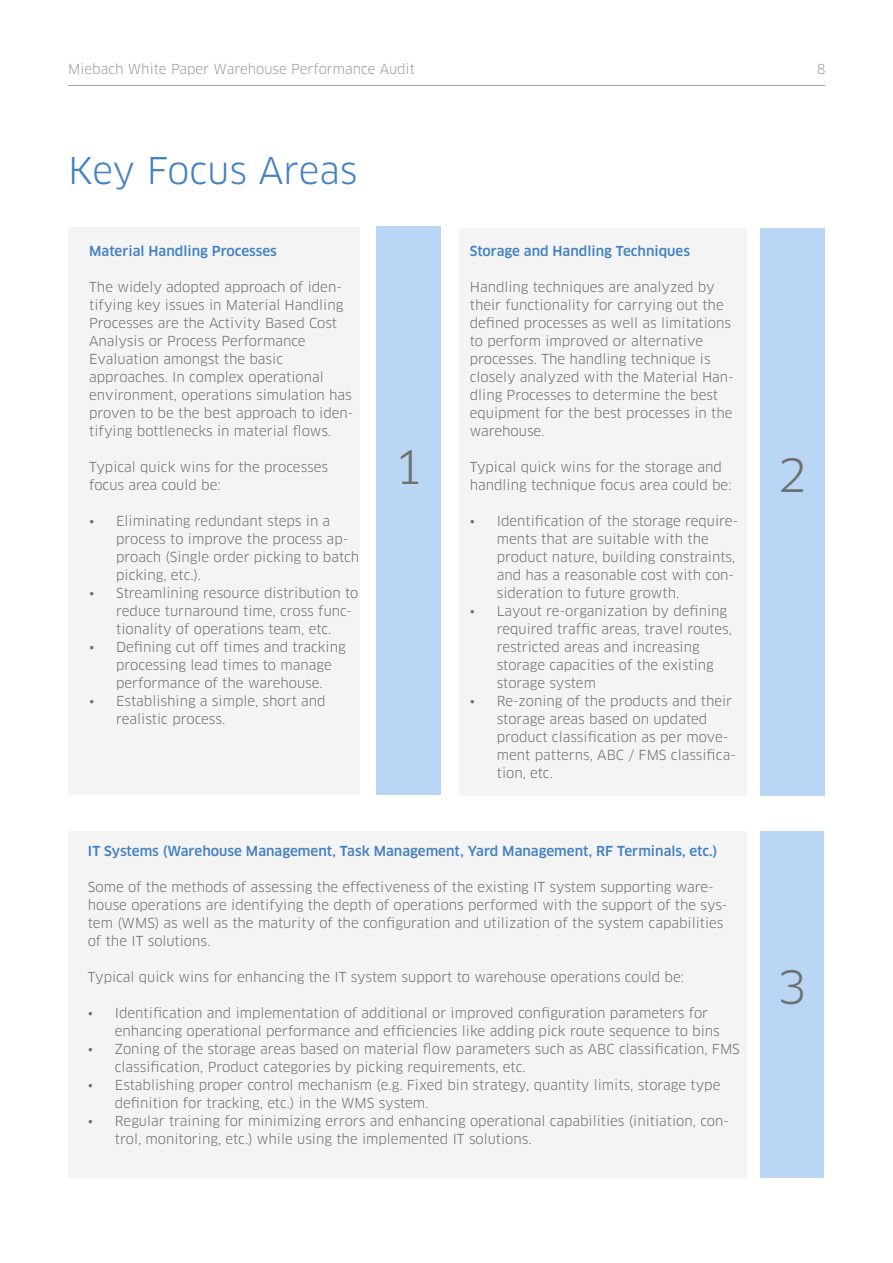
<style>
.page{position:relative;width:893px;height:1263px;background:#fff}
.page>*{position:absolute;margin:0;border:0;box-sizing:border-box;transform-origin:0 0}
.t1{font:45px "Clan Pro";color:#706f6f}
.t2{font:36px "Clan Pro";color:#4481c2}
.t3{font:13.5px/18px "Clan Pro";color:#706f6f}
.t4{font:500 13.5px "Clan Pro";color:#4481c2}
.t5{font:13.5px "Clan Pro";color:#9d9d9c}
</style>
<div class="page">
<div style="left:760px;top:831px;width:64px;height:347px;background:#b9d7f4"></div>
<div style="left:68px;top:832px;width:679px;height:346px;background:#f4f4f4"></div>
<div style="left:376px;top:226px;width:65px;height:569px;background:#b9d7f4"></div>
<div style="left:68px;top:227px;width:291px;height:568px;background:#f4f4f4"></div>
<div style="left:459px;top:228px;width:288px;height:567px;background:#f4f4f4"></div>
<div style="left:760px;top:228px;width:64px;height:567px;background:#b9d7f4"></div>
<hr style="left:68px;top:85px;width:757px;height:1px;background:#9d9d9c">
<p class="t5" style="left:68px;top:61px;width:348px">Miebach White Paper Warehouse Performance Audit</p>
<p class="t5" style="left:817px;top:61px;width:10px">8</p>
<h2 class="t2" style="left:68px;top:149px;width:291px">Key Focus Areas</h2>
<p class="t4" style="left:89px;top:243px;width:189px">Material Handling Processes</p>
<p class="t3" style="left:89px;top:278px;width:266px">The widely adopted approach of iden&shy;tifying key issues in Material Handling Processes are the Activity Based Cost Analysis or Process Performance Evaluation amongst the basic approaches. In complex operational environment, operations simulation has proven to be the best approach to iden&shy;tifying bottlenecks in material flows.</p>
<p class="t3" style="left:89px;top:458px;width:240px">Typical quick wins for the processes focus area could be:</p>
<p class="t3" style="left:116px;top:512px;width:245px;text-indent:-27px">• Eliminating redundant steps in a process to improve the process ap&shy;proach (Single order picking to batch picking, etc.).</p>
<p class="t3" style="left:116px;top:584px;width:244px;text-indent:-27px">• Streamlining resource distribution to reduce turnaround time, cross func&shy;tionality of operations team, etc.</p>
<p class="t3" style="left:116px;top:638px;width:231px;text-indent:-27px">• Defining cut off times and tracking processing lead times to manage performance of the warehouse.</p>
<p class="t3" style="left:116px;top:692px;width:211px;text-indent:-27px">• Establishing a simple, short and realistic process.</p>
<p class="t4" style="left:470px;top:243px;width:222px">Storage and Handling Techniques</p>
<p class="t3" style="left:470px;top:278px;width:266px">Handling techniques are analyzed by their functionality for carrying out the defined processes as well as limitations to perform improved or alternative processes. The handling technique is closely analyzed with the Material Han&shy;dling Processes to determine the best equipment for the best processes in the warehouse.</p>
<p class="t3" style="left:470px;top:458px;width:263px">Typical quick wins for the storage and handling technique focus area could be:</p>
<p class="t3" style="left:497px;top:512px;width:243px;text-indent:-27px">• Identification of the storage require&shy;ments that are suitable with the product nature, building constraints, and has a reasonable cost with con&shy;sideration to future growth.</p>
<p class="t3" style="left:497px;top:602px;width:237px;text-indent:-27px">• Layout re-organization by defining required traffic areas, travel routes, restricted areas and increasing storage capacities of the existing storage system</p>
<p class="t3" style="left:497px;top:692px;width:241px;text-indent:-27px">• Re-zoning of the products and their storage areas based on updated product classification as per move&shy;ment patterns, ABC / FMS classifica&shy;tion, etc.</p>
<h1 class="t1" style="left:394px;top:440px;width:31px">1</h1>
<h1 class="t1" style="left:777px;top:449px;width:31px">2</h1>
<p class="t4" style="left:88px;top:843px;width:631px">IT Systems (Warehouse Management, Task Management, Yard Management, RF Terminals, etc.)</p>
<p class="t3" style="left:88px;top:878px;width:641px">Some of the methods of assessing the effectiveness of the existing IT system supporting ware&shy;house operations are identifying the depth of operations performed with the support of the sys&shy;tem (WMS) as well as the maturity of the configuration and utilization of the system capabilities of the IT solutions.</p>
<p class="t3" style="left:88px;top:968px;width:598px">Typical quick wins for enhancing the IT system support to warehouse operations could be:</p>
<p class="t3" style="left:115px;top:1004px;width:606px;text-indent:-27px">• Identification and implementation of additional or improved configuration parameters for enhancing operational performance and efficiencies like adding pick route sequence to bins</p>
<p class="t3" style="left:115px;top:1040px;width:626px;text-indent:-27px">• Zoning of the storage areas based on material flow parameters such as ABC classification, FMS classification, Product categories by picking requirements, etc.</p>
<p class="t3" style="left:115px;top:1076px;width:607px;text-indent:-27px">• Establishing proper control mechanism (e.g. Fixed bin strategy, quantity limits, storage type definition for tracking, etc.) in the WMS system.</p>
<p class="t3" style="left:115px;top:1112px;width:616px;text-indent:-27px">• Regular training for minimizing errors and enhancing operational capabilities (initiation, con&shy;trol, monitoring, etc.) while using the implemented IT solutions.</p>
<h1 class="t1" style="left:777px;top:961px;width:31px">3</h1>
</div>
